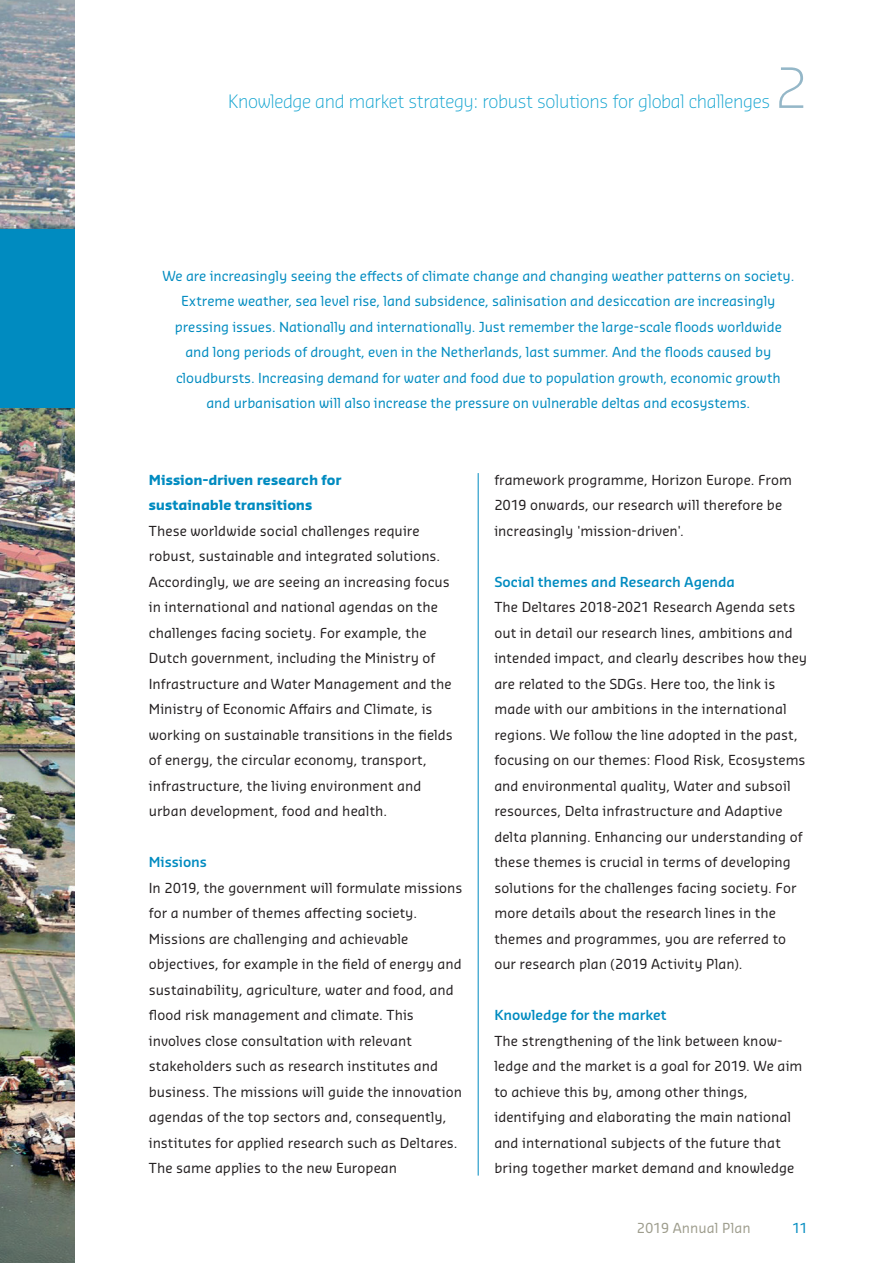
<style>
.page{position:relative;width:893px;height:1263px;background:#fff}
.page>*{position:absolute;margin:0;border:0;box-sizing:border-box;transform-origin:0 0}
.t1{font:300 54px "Sansa Pro";color:#94b7c8}
.t2{font:300 18px "Sansa Pro";letter-spacing:-.02em;color:#13a4d0}
.t3{font:13.5px/25.5px "Sansa Pro";letter-spacing:.005em;color:#231f20}
.t4{font:13.5px/25.5px "Sansa Pro";letter-spacing:-.005em;color:#008bc0;text-align:center}
.t5{font:600 13.5px "Sansa Pro";letter-spacing:-.005em;color:#008bc0}
.t6{font:700 13.5px/25.5px "Sansa Pro";color:#008bc0}
.t7{font:13.5px "Sansa Pro";color:#9e9d8d}
</style>
<div class="page">
<img style="left:0;top:0;width:74px;height:1263px">
<hr style="left:478px;top:473px;width:1px;height:702px;background:#008bc0">
<div style="left:0;top:230px;width:74px;height:178px;background:#008bc0"></div>
<h2 class="t2" style="left:228px;top:89px;width:543px">Knowledge and market strategy: robust solutions for global challenges</h2>
<h1 class="t1" style="left:774px;top:52px;width:35px">2</h1>
<p class="t4" style="left:162px;top:262px;width:634px">We are increasingly seeing the effects of climate change and changing weather patterns on society.<br>Extreme weather, sea level rise, land subsidence, salinisation and desiccation are increasingly pressing issues. Nationally and internationally. Just remember the large-scale floods worldwide and long periods of drought, even in the Netherlands, last summer. And the floods caused by cloudbursts. Increasing demand for water and food due to population growth, economic growth and urbanisation will also increase the pressure on vulnerable deltas and ecosystems.</p>
<p class="t6" style="left:149px;top:466px;width:194px">Mission-driven research for sustainable transitions</p>
<p class="t3" style="left:149px;top:517px;width:305px">These worldwide social challenges require robust, sustainable and integrated solutions.<br>Accordingly, we are seeing an increasing focus in international and national agendas on the challenges facing society. For example, the Dutch government, including the Ministry of Infrastructure and Water Management and the Ministry of Economic Affairs and Climate, is working on sustainable transitions in the fields of energy, the circular economy, transport, infrastructure, the living environment and urban development, food and health.</p>
<p class="t5" style="left:149px;top:853px;width:60px">Missions</p>
<p class="t3" style="left:149px;top:874px;width:315px">In 2019, the government will formulate missions for a number of themes affecting society.<br>Missions are challenging and achievable objectives, for example in the field of energy and sustainability, agriculture, water and food, and flood risk management and climate. This involves close consultation with relevant stakeholders such as research institutes and business. The missions will guide the innovation agendas of the top sectors and, consequently, institutes for applied research such as Deltares.<br>The same applies to the new European</p>
<p class="t3" style="left:494px;top:466px;width:299px">framework programme, Horizon Europe. From<br>2019 onwards, our research will therefore be increasingly 'mission-driven'.</p>
<p class="t5" style="left:494px;top:573px;width:242px">Social themes and Research Agenda</p>
<p class="t3" style="left:494px;top:594px;width:314px">The Deltares 2018-2021 Research Agenda sets out in detail our research lines, ambitions and intended impact, and clearly describes how they are related to the SDGs. Here too, the link is made with our ambitions in the international regions. We follow the line adopted in the past, focusing on our themes: Flood Risk, Ecosystems and environmental quality, Water and subsoil resources, Delta infrastructure and Adaptive delta planning. Enhancing our understanding of these themes is crucial in terms of developing solutions for the challenges facing society. For more details about the research lines in the themes and programmes, you are referred to our research plan (2019 Activity Plan).</p>
<p class="t5" style="left:494px;top:1006px;width:174px">Knowledge for the market</p>
<p class="t3" style="left:494px;top:1027px;width:310px">The strengthening of the link between know&shy;ledge and the market is a goal for 2019. We aim to achieve this by, among other things, identifying and elaborating the main national and international subjects of the future that bring together market demand and knowledge</p>
<p class="t7" style="left:637px;top:1219px;width:115px">2019 Annual Plan</p>
<p class="t4" style="left:792px;top:1215px;width:17px">11</p>
</div>
